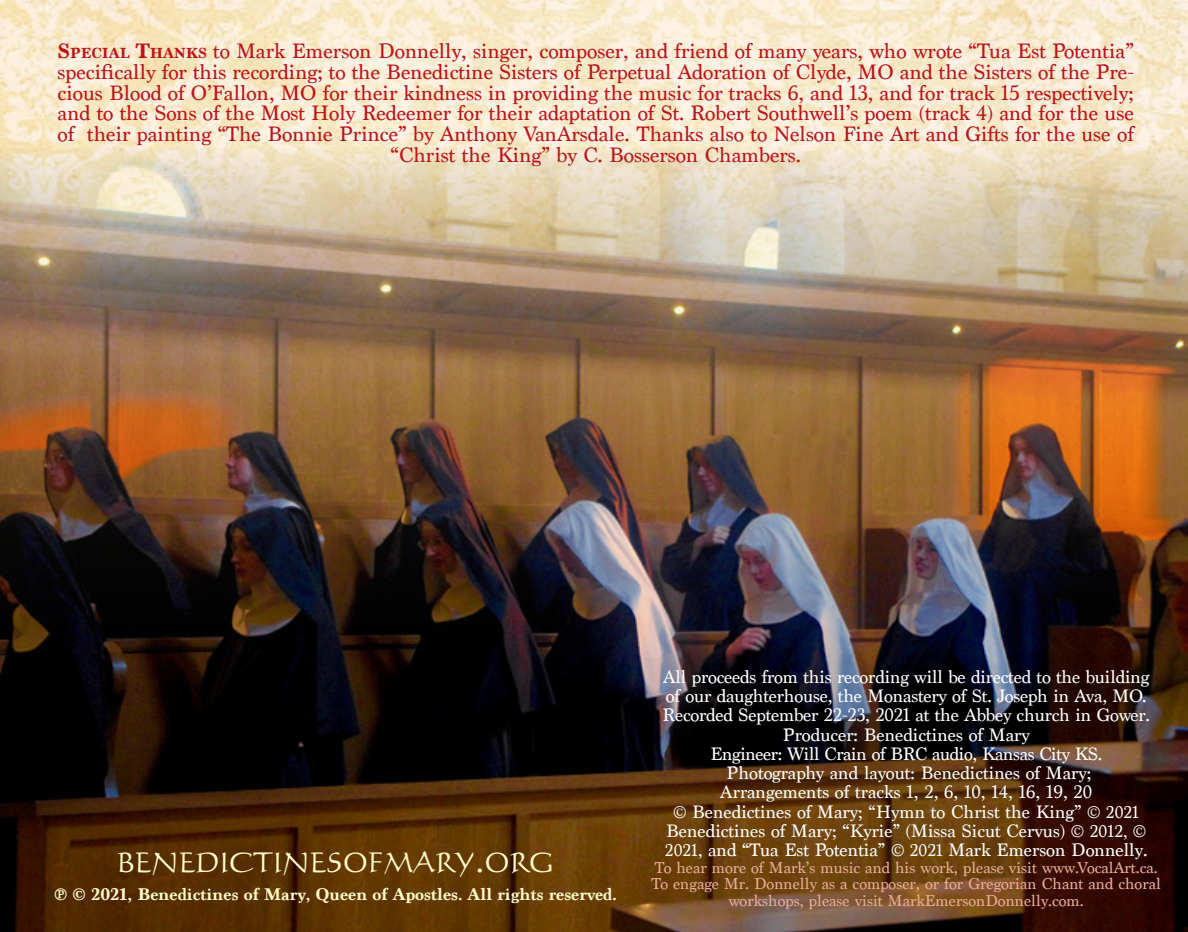
<style>
.page{position:relative;width:1188px;height:932px;background:#fff}
.page>*{position:absolute;margin:0;border:0;box-sizing:border-box;transform-origin:0 0}
.t1{font:26.55px "Calli 109 Normal";color:#fffbcc}
.t2{font:22.05px/20.7px "Marion";color:#bc141a;text-align:center}
.t3{font:19.05px/19.2px "Marion";color:#fff;text-align:center}
.t4{font:700 17.85px "Marion";color:#fffbcc}
.t5{font:16.65px/16.6px "Marion";color:#e8ad97;text-align:center}
.s1{font-weight:700}
.s2{font-weight:700;font-size:15.45px}
.s3{font-size:37.95px}
.s4{font-size:17.85px}
</style>
<div class="page">
<img style="left:0;top:0;width:1188px;height:147px">
<img style="left:0;top:147px;width:1188px;height:785px">
<p class="t2" style="left:58px;top:41px;width:1078px"><span class="s1">S</span><span class="s2">PECIAL</span> <span class="s1">T</span><span class="s2">HANKS</span> to Mark Emerson Donnelly, singer, composer, and friend of many years, who wrote “Tua Est Potentia” specifically for this recording; to the Benedictine Sisters of Perpetual Adoration of Clyde, MO and the Sisters of the Pre&shy;cious Blood of O’Fallon, MO for their kindness in providing the music for tracks 6, and 13, and for track 15 respectively; and to the Sons of the Most Holy Redeemer for their adaptation of St. Robert Southwell’s poem (track 4) and for the use of their painting “The Bonnie Prince” by Anthony VanArsdale. Thanks also to Nelson Fine Art and Gifts for the use of “Christ the King” by C. Bosserson Chambers.</p>
<p class="t1" style="left:117px;top:847px;width:439px">BENEDICTINESOFMARY<span class="s3">.</span>ORG</p>
<p class="t4" style="left:54px;top:883px;width:564px">℗ © 2021, Benedictines of Mary, Queen of Apostles. All rights reserved.</p>
<p class="t3" style="left:663px;top:667px;width:489px">All proceeds from this recording will be directed to the building of our daughterhouse, the Monastery of St. Joseph in Ava, MO.<br>Recorded September 22-23, 2021 at the Abbey church in Gower.<br>Producer: Benedictines of Mary<br>Engineer: Will Crain of BRC audio, Kansas City KS.<br>Photography and layout: Benedictines of Mary;<br>Arrangements of tracks 1, 2, 6, 10, 14, 16, 19, 20<br><span class="s4">©</span> Benedictines of Mary; “Hymn to Christ the King” <span class="s4">© 2021<br></span>Benedictines of Mary; “Kyrie” (Missa Sicut Cervus) <span class="s4">© 2012, © 2021,</span> and “Tua Est Potentia” <span class="s4">© 2021</span> Mark Emerson Donnelly.</p>
<p class="t5" style="left:652px;top:859px;width:511px">To hear more of Mark’s music and his work, please visit www.VocalArt.ca.<br>To engage Mr. Donnelly as a composer, or for Gregorian Chant and choral workshops, please visit MarkEmersonDonnelly.com.</p>
</div>
